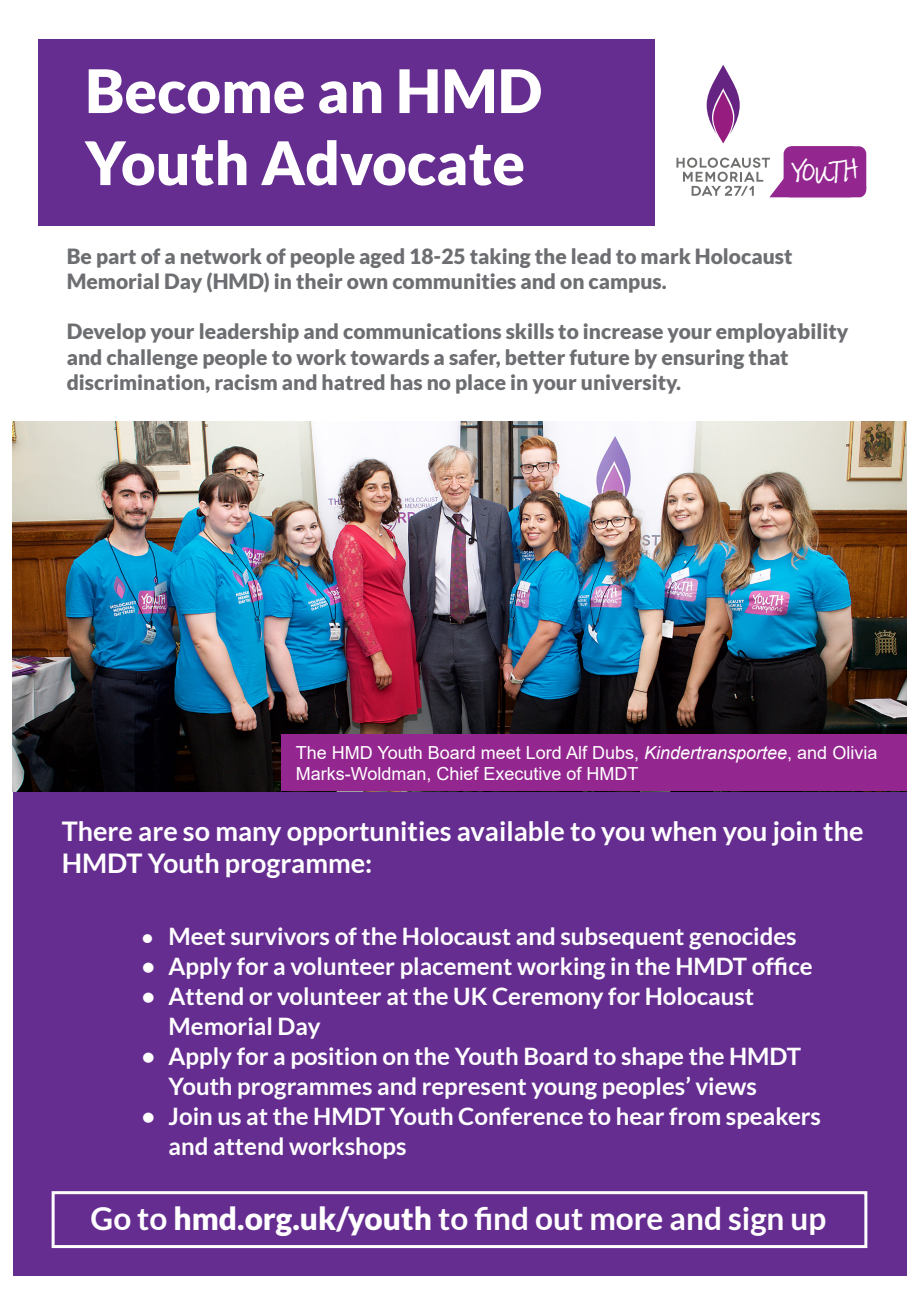
<style>
.page{position:relative;width:919px;height:1289px;background:#fff}
.page>*{position:absolute;margin:0;border:0;box-sizing:border-box;transform-origin:0 0}
.t1{font:900 60px/72px "Lato";color:#fff}
.t2{font:700 31.5px "Lato";color:#fff}
.t3{font:700 27px/32.4px "Lato";color:#fff}
.t4{font:700 24px/30px "Lato";color:#fff}
.t5{font:900 21px/25.2px "Lato";color:#6d6e71}
.t6{font:19.8px "FG Matilda";color:#fff}
.t7{font:18px/21.6px "Arial";color:#fff}
.s1{font-style:italic}
.s2{font-size:21px}
.s3{font-weight:900}
</style>
<div class="page">
<div style="left:38px;top:39px;width:617px;height:186px;background:#662d91"></div>
<svg style="left:676px;top:65px;width:190px;height:132px"></svg>
<div style="left:13px;top:791px;width:893px;height:485px;background:#662d91"></div>
<img style="left:13px;top:421px;width:893px;height:370px">
<div style="left:52px;top:1191px;width:815px;height:56px;border:3px solid #fff"></div>
<div style="left:281px;top:734px;width:625px;height:57px;background:#93268f"></div>
<p class="t1" style="left:85px;top:54px;width:458px">Become an HMD<br>Youth Advocate</p>
<p class="t6" style="left:791px;top:163px;width:68px">YOUTH</p>
<p class="t5" style="left:67px;top:243px;width:727px">Be part of a network of people aged 18-25 taking the lead to mark Holocaust<br>Memorial Day (HMD) in their own communities and on campus.</p>
<p class="t5" style="left:67px;top:318px;width:783px">Develop your leadership and communications skills to increase your employability and challenge people to work towards a safer, better future by ensuring that discrimination, racism and hatred has no place in your university.</p>
<p class="t7" style="left:296px;top:741px;width:583px">The HMD Youth Board meet Lord Alf Dubs, <span class="s1">Kindertransportee</span>, and Olivia<br>Marks-Woldman, Chief Executive of HMDT</p>
<p class="t3" style="left:62px;top:814px;width:803px">There are so many opportunities available to you when you join the<br>HMDT Youth programme:</p>
<p class="t4" style="left:141px;top:921px;width:656px"><span class="s2">•</span> Meet survivors of the Holocaust and subsequent genocides</p>
<p class="t4" style="left:141px;top:951px;width:672px">• Apply for a volunteer placement working in the HMDT office</p>
<p class="t4" style="left:168px;top:981px;width:587px;text-indent:-27px">• Attend or volunteer at the UK Ceremony for Holocaust<br>Memorial Day</p>
<p class="t4" style="left:168px;top:1041px;width:634px;text-indent:-27px">• Apply for a position on the Youth Board to shape the HMDT<br>Youth programmes and represent young peoples’ views</p>
<p class="t4" style="left:168px;top:1101px;width:654px;text-indent:-27px">• Join us at the HMDT Youth Conference to hear from speakers and attend workshops</p>
<p class="t2" style="left:91px;top:1200px;width:737px">Go to <span class="s3">hmd.org.uk/youth</span> to find out more and sign up</p>
</div>
